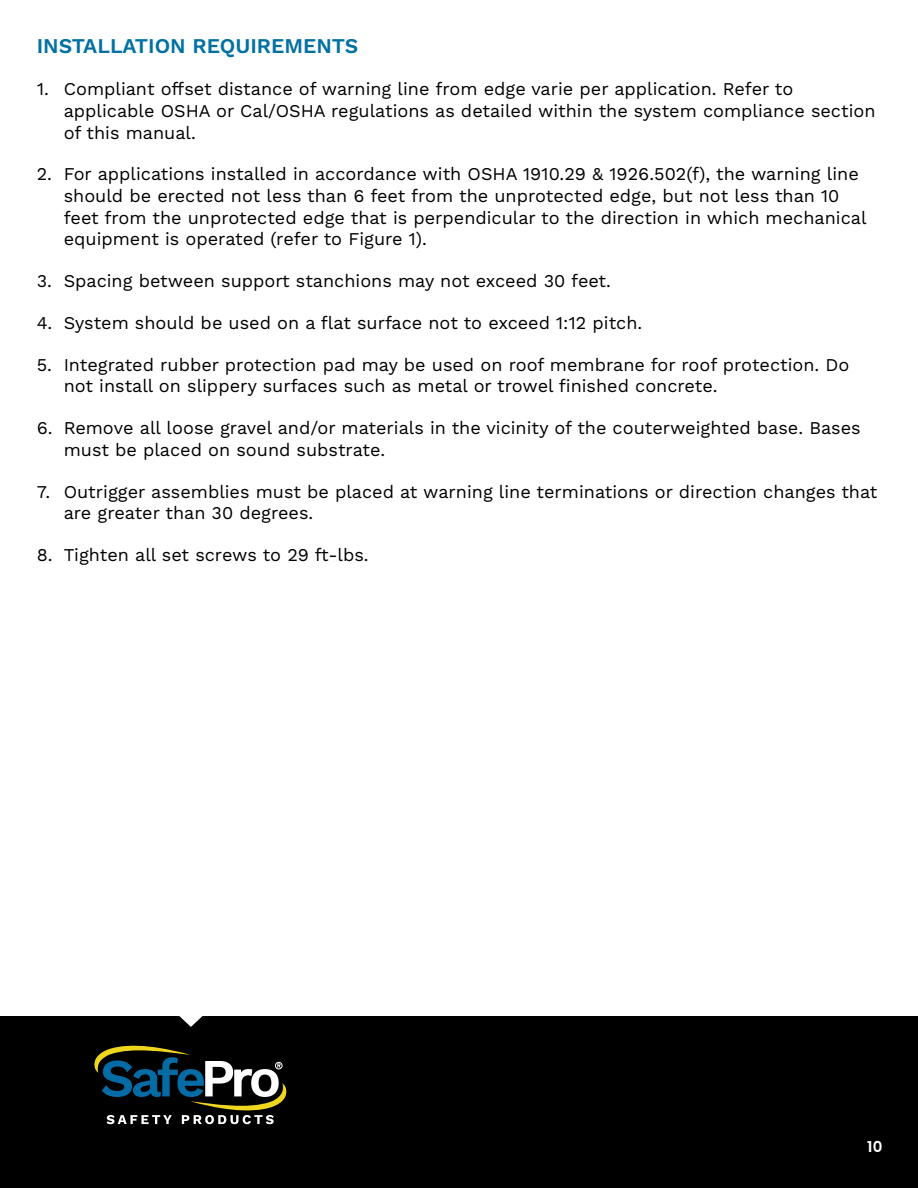
<style>
.page{position:relative;width:918px;height:1188px;background:#fff}
.page>*{position:absolute;margin:0;border:0;box-sizing:border-box;transform-origin:0 0}
.t1{font:600 21px "Work Sans";color:#0071a2}
.t2{font:18px/21.6px "Work Sans";color:#000}
.t3{font:600 15px "Poppins";color:#fff}
</style>
<div class="page">
<div style="left:0;top:1016px;width:918px;height:172px;background:#000"></div>
<svg style="left:94px;top:1045px;width:193px;height:79px"></svg>
<svg style="left:179px;top:1016px;width:24px;height:11px"></svg>
<p class="t1" style="left:37px;top:34px;width:323px">INSTALLATION REQUIREMENTS</p>
<p class="t2" style="left:64px;top:79px;width:813px;text-indent:-27px">1. Compliant offset distance of warning line from edge varie per application. Refer to applicable OSHA or Cal/OSHA regulations as detailed within the system compliance section of this manual.</p>
<p class="t2" style="left:64px;top:164px;width:804px;text-indent:-27px">2. For applications installed in accordance with OSHA 1910.29 &amp; 1926.502(f), the warning line should be erected not less than 6 feet from the unprotected edge, but not less than 10 feet from the unprotected edge that is perpendicular to the direction in which mechanical equipment is operated (refer to Figure 1).</p>
<p class="t2" style="left:37px;top:271px;width:576px">3. Spacing between support stanchions may not exceed 30 feet.</p>
<p class="t2" style="left:37px;top:313px;width:607px">4. System should be used on a flat surface not to exceed 1:12 pitch.</p>
<p class="t2" style="left:64px;top:355px;width:787px;text-indent:-27px">5. Integrated rubber protection pad may be used on roof membrane for roof protection. Do not install on slippery surfaces such as metal or trowel finished concrete.</p>
<p class="t2" style="left:64px;top:418px;width:798px;text-indent:-27px">6. Remove all loose gravel and/or materials in the vicinity of the couterweighted base. Bases must be placed on sound substrate.</p>
<p class="t2" style="left:64px;top:481px;width:815px;text-indent:-27px">7. Outrigger assemblies must be placed at warning line terminations or direction changes that are greater than 30 degrees.</p>
<p class="t2" style="left:37px;top:545px;width:333px">8. Tighten all set screws to 29 ft-lbs.</p>
<p class="t3" style="left:867px;top:1138px;width:17px">10</p>
</div>
